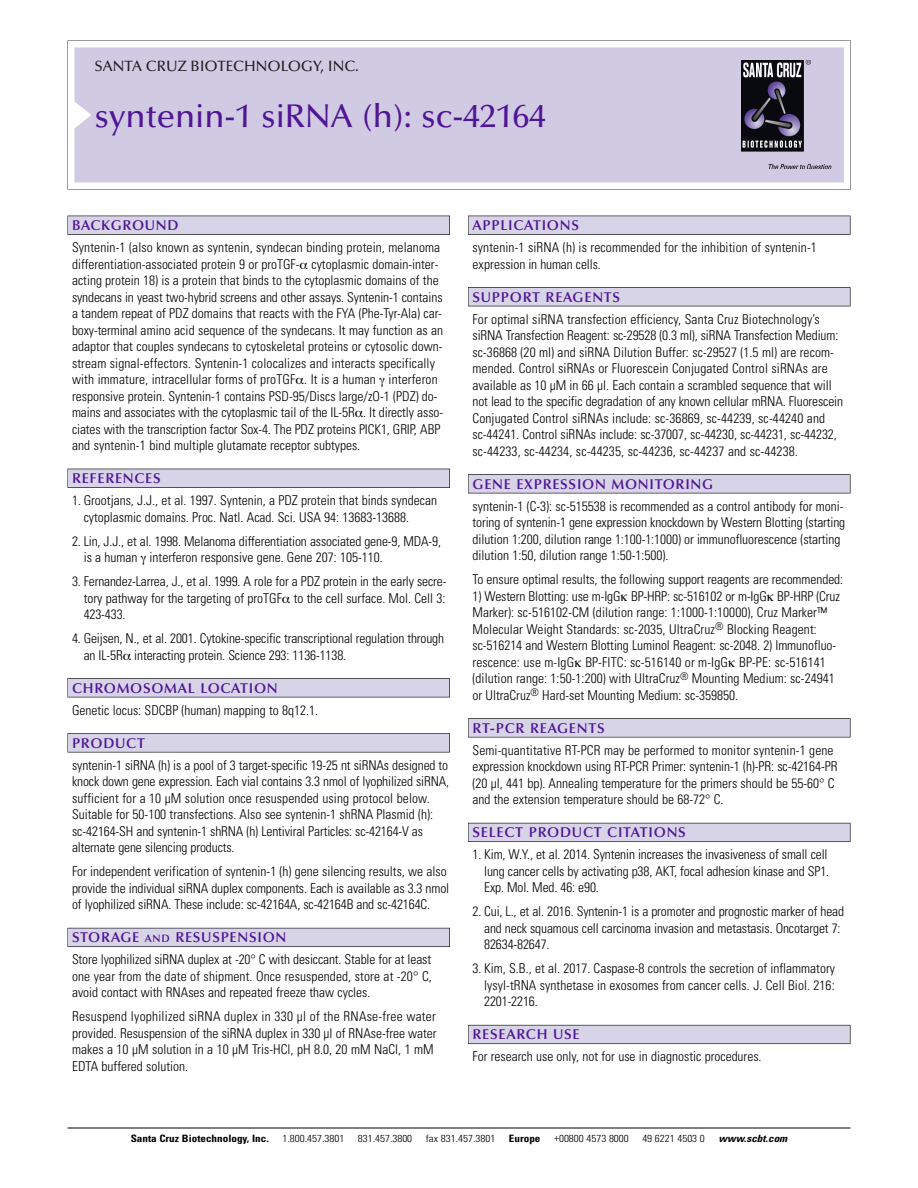
<style>
.page{position:relative;width:918px;height:1188px;background:#fff}
.page>*{position:absolute;margin:0;border:0;box-sizing:border-box;transform-origin:0 0}
.t1{font:500 33px "Optima";color:#511695}
.t2{font:500 15px "Optima";color:#231f20}
.t3{font:600 14.25px "Optima";letter-spacing:.05em;color:#511695}
.t4{font:300 condensed 13.5px/16.5px "Univers";color:#000}
.t5{font:300 condensed 10.2px "Univers";color:#000;scale:1.1 1}
.t6{font:700 condensed 10.2px "Univers";color:#000;scale:1.1 1}
.t7{font:italic 700 condensed 10.2px "Univers";color:#000;scale:1.1 1}
.s1{font-size:10.65px}
</style>
<div class="page">
<svg style="left:74px;top:41px;width:777px;height:148px"></svg>
<div style="left:74px;top:47px;width:770px;height:135px;background:#d1cae3"></div>
<img style="left:741px;top:60px;width:90px;height:108px">
<div style="left:68px;top:216px;width:382px;height:19px;background:#535256"></div>
<div style="left:68px;top:216px;width:381px;height:18px;background:#d7d4e8"></div>
<div style="left:68px;top:469px;width:382px;height:19px;background:#525156"></div>
<div style="left:68px;top:469px;width:381px;height:18px;background:#d7d4e8"></div>
<div style="left:68px;top:678px;width:382px;height:19px;background:#545357"></div>
<div style="left:68px;top:679px;width:381px;height:18px;background:#d7d4e8"></div>
<div style="left:68px;top:733px;width:382px;height:19px;background:#575659"></div>
<div style="left:68px;top:734px;width:381px;height:18px;background:#d7d4e8"></div>
<div style="left:68px;top:928px;width:382px;height:19px;background:#595860"></div>
<div style="left:68px;top:928px;width:381px;height:18px;background:#d7d4e8"></div>
<div style="left:468px;top:216px;width:382px;height:19px;background:#535256"></div>
<div style="left:468px;top:216px;width:382px;height:18px;background:#d7d4e8"></div>
<div style="left:468px;top:287px;width:382px;height:19px;background:#515155"></div>
<div style="left:468px;top:288px;width:382px;height:18px;background:#d7d4e8"></div>
<div style="left:468px;top:474px;width:382px;height:19px;background:#545357"></div>
<div style="left:468px;top:475px;width:382px;height:18px;background:#d7d4e8"></div>
<div style="left:468px;top:718px;width:382px;height:19px;background:#575659"></div>
<div style="left:468px;top:719px;width:382px;height:18px;background:#d7d4e8"></div>
<div style="left:468px;top:823px;width:382px;height:19px;background:#595860"></div>
<div style="left:468px;top:823px;width:382px;height:18px;background:#d7d4e8"></div>
<div style="left:468px;top:1025px;width:382px;height:19px;background:#64626c"></div>
<div style="left:468px;top:1025px;width:382px;height:18px;background:#d7d4e8"></div>
<hr style="left:68px;top:1128px;width:782px;height:1px;background:#000">
<p class="t2" style="left:94px;top:60px;width:266px">SANTA CRUZ BIOTECHNOLOGY, INC.</p>
<p class="t1" style="left:94px;top:102px;width:453px">syntenin-1 siRNA (h): sc-42164</p>
<p class="t3" style="left:72px;top:219px;width:108px">BACKGROUND</p>
<p class="t4" style="left:72px;top:240px;width:373px">Syntenin-1 (also known as syntenin, syndecan binding protein, melanoma differentiation-associated protein 9 or proTGF- cytoplasmic domain-inter&shy;acting protein 18) is a protein that binds to the cytoplasmic domains of the syndecans in yeast two-hybrid screens and other assays. Syntenin-1 contains a tandem repeat of PDZ domains that reacts with the FYA (Phe-Tyr-Ala) car&shy;boxy-terminal amino acid sequence of the syndecans. It may function as an adaptor that couples syndecans to cytoskeletal proteins or cytosolic down&shy;stream signal-effectors. Syntenin-1 colocalizes and interacts specifically with immature, intracellular forms of proTGF . It is a human interferon responsive protein. Syntenin-1 contains PSD-95/Discs large/zO-1 (PDZ) do&shy;mains and associates with the cytoplasmic tail of the IL-5R . It directly asso&shy;ciates with the transcription factor Sox-4. The PDZ proteins PICK1, GRIP, ABP and syntenin-1 bind multiple glutamate receptor subtypes.</p>
<p class="t3" style="left:72px;top:472px;width:90px">REFERENCES</p>
<p class="t4" style="left:84px;top:493px;width:355px;text-indent:-12px">1. Grootjans, J.J., et al. 1997. Syntenin, a PDZ protein that binds syndecan cytoplasmic domains. Proc. Natl. Acad. Sci. USA 94: 13683-13688.</p>
<p class="t4" style="left:84px;top:534px;width:359px;text-indent:-12px">2. Lin, J.J., et al. 1998. Melanoma differentiation associated gene-9, MDA-9, is a human interferon responsive gene. Gene 207: 105-110.</p>
<p class="t4" style="left:84px;top:574px;width:364px;text-align:justify;text-indent:-12px">3. Fernandez-Larrea, J., et al. 1999. A role for a PDZ protein in the early secre&shy;tory pathway for the targeting of proTGF to the cell surface. Mol. Cell 3:<br>423-433.</p>
<p class="t4" style="left:84px;top:631px;width:362px;text-indent:-12px">4. Geijsen, N., et al. 2001. Cytokine-specific transcriptional regulation through an IL-5R interacting protein. Science 293: 1136-1138.</p>
<p class="t3" style="left:72px;top:682px;width:207px">CHROMOSOMAL LOCATION</p>
<p class="t4" style="left:72px;top:703px;width:248px">Genetic locus: SDCBP (human) mapping to 8q12.1.</p>
<p class="t3" style="left:72px;top:737px;width:74px">PRODUCT</p>
<p class="t4" style="left:72px;top:758px;width:379px">syntenin-1 siRNA (h) is a pool of 3 target-specific 19-25 nt siRNAs designed to knock down gene expression. Each vial contains 3.3 nmol of lyophilized siRNA, sufficient for a 10 µM solution once resuspended using protocol below.<br>Suitable for 50-100 transfections. Also see syntenin-1 shRNA Plasmid (h): sc-42164-SH and syntenin-1 shRNA (h) Lentiviral Particles: sc-42164-V as alternate gene silencing products.</p>
<p class="t4" style="left:72px;top:865px;width:379px">For independent verification of syntenin-1 (h) gene silencing results, we also provide the individual siRNA duplex components. Each is available as 3.3 nmol of lyophilized siRNA. These include: sc-42164A, sc-42164B and sc-42164C.</p>
<p class="t3" style="left:72px;top:931px;width:216px">STORAGE <span class="s1">AND</span> RESUSPENSION</p>
<p class="t4" style="left:72px;top:953px;width:361px;text-align:justify">Store lyophilized siRNA duplex at -20° C with desiccant. Stable for at least one year from the date of shipment. Once resuspended, store at -20° C, avoid contact with RNAses and repeated freeze thaw cycles.</p>
<p class="t4" style="left:72px;top:1010px;width:366px">Resuspend lyophilized siRNA duplex in 330 µl of the RNAse-free water provided. Resuspension of the siRNA duplex in 330 µl of RNAse-free water makes a 10 µM solution in a 10 µM Tris-HCl, pH 8.0, 20 mM NaCl, 1 mM EDTA buffered solution.</p>
<p class="t3" style="left:473px;top:219px;width:108px">APPLICATIONS</p>
<p class="t4" style="left:473px;top:240px;width:346px">syntenin-1 siRNA (h) is recommended for the inhibition of syntenin-1 expression in human cells.</p>
<p class="t3" style="left:473px;top:291px;width:149px">SUPPORT REAGENTS</p>
<p class="t4" style="left:473px;top:312px;width:372px">For optimal siRNA transfection efficiency, Santa Cruz Biotechnology’s siRNA Transfection Reagent: sc-29528 (0.3 ml), siRNA Transfection Medium: sc-36868 (20 ml) and siRNA Dilution Buffer: sc-29527 (1.5 ml) are recom&shy;mended. Control siRNAs or Fluorescein Conjugated Control siRNAs are available as 10 µM in 66 µl. Each contain a scrambled sequence that will not lead to the specific degradation of any known cellular mRNA. Fluorescein Conjugated Control siRNAs include: sc-36869, sc-44239, sc-44240 and sc-44241. Control siRNAs include: sc-37007, sc-44230, sc-44231, sc-44232, sc-44233, sc-44234, sc-44235, sc-44236, sc-44237 and sc-44238.</p>
<p class="t3" style="left:473px;top:478px;width:242px">GENE EXPRESSION MONITORING</p>
<p class="t4" style="left:473px;top:499px;width:374px">syntenin-1 (C-3): sc-515538 is recommended as a control antibody for moni&shy;toring of syntenin-1 gene expression knockdown by Western Blotting (starting dilution 1:200, dilution range 1:100-1:1000) or immunofluorescence (starting dilution 1:50, dilution range 1:50-1:500).</p>
<p class="t4" style="left:473px;top:573px;width:372px">To ensure optimal results, the following support reagents are recommended:</p>
<p class="t4" style="left:473px;top:589px;width:369px">1) Western Blotting: use m-IgG BP-HRP: sc-516102 or m-IgG BP-HRP (Cruz Marker): sc-516102-CM (dilution range: 1:1000-1:10000), Cruz Marker™ Molecular Weight Standards: sc-2035, UltraCruz<sup>®</sup> Blocking Reagent: sc-516214 and Western Blotting Luminol Reagent: sc-2048. 2) Immunofluo&shy;rescence: use m-IgG BP-FITC: sc-516140 or m-IgG BP-PE: sc-516141 (dilution range: 1:50-1:200) with UltraCruz<sup>®</sup> Mounting Medium: sc-24941 or UltraCruz<sup>®</sup> Hard-set Mounting Medium: sc-359850.</p>
<p class="t3" style="left:473px;top:722px;width:134px">RT-PCR REAGENTS</p>
<p class="t4" style="left:473px;top:743px;width:366px">Semi-quantitative RT-PCR may be performed to monitor syntenin-1 gene expression knockdown using RT-PCR Primer: syntenin-1 (h)-PR: sc-42164-PR (20 µl, 441 bp). Annealing temperature for the primers should be 55-60° C and the extension temperature should be 68-72° C.</p>
<p class="t3" style="left:473px;top:826px;width:215px">SELECT PRODUCT CITATIONS</p>
<p class="t4" style="left:484px;top:848px;width:347px;text-indent:-12px">1. Kim, W.Y., et al. 2014. Syntenin increases the invasiveness of small cell lung cancer cells by activating p38, AKT, focal adhesion kinase and SP1.<br>Exp. Mol. Med. 46: e90.</p>
<p class="t4" style="left:484px;top:905px;width:361px;text-indent:-12px">2. Cui, L., et al. 2016. Syntenin-1 is a promoter and prognostic marker of head and neck squamous cell carcinoma invasion and metastasis. Oncotarget 7:<br>82634-82647.</p>
<p class="t4" style="left:484px;top:962px;width:352px;text-align:justify;text-indent:-12px">3. Kim, S.B., et al. 2017. Caspase-8 controls the secretion of inflammatory lysyl-tRNA synthetase in exosomes from cancer cells. J. Cell Biol. 216:<br>2201-2216.</p>
<p class="t3" style="left:473px;top:1029px;width:109px">RESEARCH USE</p>
<p class="t4" style="left:473px;top:1050px;width:291px">For research use only, not for use in diagnostic procedures.</p>
<p class="t6" style="left:131px;top:1135px;width:127px">Santa Cruz Biotechnology, Inc.</p>
<p class="t5" style="left:282px;top:1135px;width:58px">1.800.457.3801</p>
<p class="t5" style="left:358px;top:1135px;width:51px">831.457.3800</p>
<p class="t5" style="left:426px;top:1135px;width:65px">fax 831.457.3801</p>
<p class="t6" style="left:509px;top:1135px;width:30px">Europe</p>
<p class="t5" style="left:554px;top:1135px;width:69px">+00800 4573 8000</p>
<p class="t5" style="left:642px;top:1135px;width:58px">49 6221 4503 0</p>
<p class="t7" style="left:719px;top:1135px;width:66px">www.scbt.com</p>
</div>
